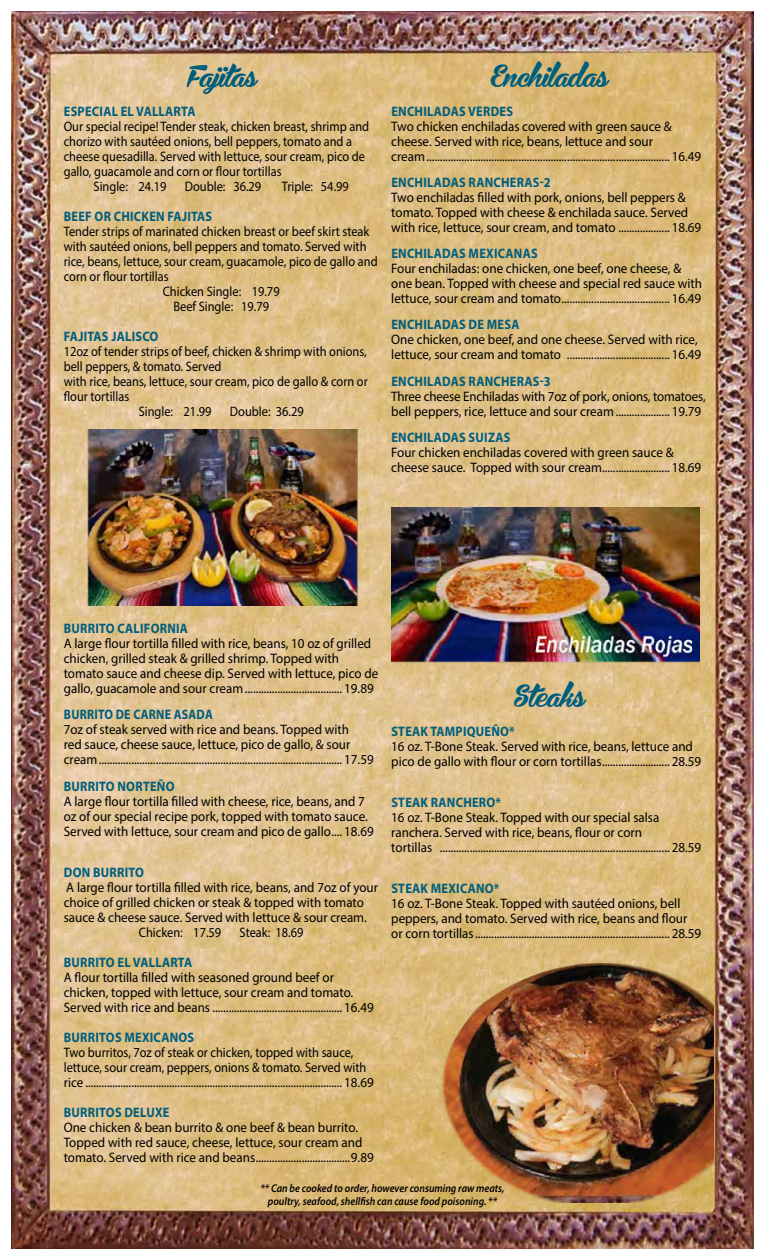
<style>
.page{position:relative;width:765px;height:1260px;background:#fff}
.page>*{position:absolute;margin:0;border:0;box-sizing:border-box;transform-origin:0 0}
.t1{font:27.5px "Bira PERSONALUSEONLY";color:#005e7d}
.t2{font:13.75px/15px "Myriad Pro";color:#000;scale:.95 1}
.t3{font:13.75px/15px "Myriad Pro";color:#000;scale:.9 1}
.t4{font:700 13.75px "Myriad Pro";letter-spacing:.02em;color:#005e7d;scale:.9 1}
.t5{font:13.75px/15px "Myriad Pro";color:#000;scale:.94 1}
.t6{font:700 13.75px "Myriad Pro";letter-spacing:.02em;color:#005e7d;scale:.87 1}
.t7{font:italic 600 11.25px/12.5px "Myriad Pro";color:#000;text-align:center;scale:.9 1}
</style>
<div class="page">
<img style="left:11px;top:11px;width:743px;height:1238px">
<img style="left:75px;top:430px;width:304px;height:176px">
<img style="left:418px;top:964px;width:296px;height:238px">
<img style="left:391px;top:508px;width:308px;height:157px">
<h1 class="t1" style="left:186px;top:56px;width:72px">Fajitas</h1>
<p class="t4" style="left:64px;top:102px;width:148px">ESPECIAL EL VALLARTA</p>
<p class="t3" style="left:64px;top:118px;width:341px">Our special recipe! Tender steak, chicken breast, shrimp and</p>
<p class="t3" style="left:64px;top:133px;width:322px">chorizo with sautéed onions, bell peppers, tomato and a</p>
<p class="t3" style="left:64px;top:148px;width:336px">cheese quesadilla. Served with lettuce, sour cream, pico de</p>
<p class="t3" style="left:64px;top:163px;width:244px">gallo, guacamole and corn or flour tortillas</p>
<p class="t3" style="left:94px;top:178px;width:83px">Single: 24.19</p>
<p class="t3" style="left:185px;top:178px;width:86px">Double: 36.29</p>
<p class="t3" style="left:282px;top:178px;width:76px">Triple: 54.99</p>
<p class="t4" style="left:64px;top:207px;width:166px">BEEF OR CHICKEN FAJITAS</p>
<p class="t3" style="left:64px;top:223px;width:341px">Tender strips of marinated chicken breast or beef skirt steak</p>
<p class="t3" style="left:64px;top:238px;width:338px">with sautéed onions, bell peppers and tomato. Served with</p>
<p class="t3" style="left:64px;top:253px;width:350px">rice, beans, lettuce, sour cream, guacamole, pico de gallo and</p>
<p class="t3" style="left:64px;top:268px;width:118px">corn or flour tortillas</p>
<p class="t3" style="left:163px;top:283px;width:131px">Chicken Single: 19.79</p>
<p class="t3" style="left:173px;top:298px;width:108px">Beef Single: 19.79</p>
<p class="t4" style="left:64px;top:327px;width:107px">FAJITAS JALISCO</p>
<p class="t3" style="left:64px;top:343px;width:338px">12oz of tender strips of beef, chicken &amp; shrimp with onions,</p>
<p class="t3" style="left:64px;top:358px;width:177px">bell peppers, &amp; tomato. Served</p>
<p class="t3" style="left:64px;top:373px;width:339px">with rice, beans, lettuce, sour cream, pico de gallo &amp; corn or</p>
<p class="t3" style="left:64px;top:388px;width:74px">flour tortillas</p>
<p class="t3" style="left:139px;top:403px;width:83px">Single: 21.99</p>
<p class="t3" style="left:230px;top:403px;width:84px">Double: 36.29</p>
<h1 class="t1" style="left:490px;top:56px;width:120px">Enchiladas</h1>
<p class="t4" style="left:391px;top:102px;width:137px">ENCHILADAS VERDES</p>
<p class="t2" style="left:391px;top:118px;width:328px">Two chicken enchiladas covered with green sauce &amp; cheese. Served with rice, beans, lettuce and sour cream.......................................................................................... 16.49</p>
<p class="t4" style="left:391px;top:173px;width:179px">ENCHILADAS RANCHERAS-2</p>
<p class="t2" style="left:391px;top:189px;width:328px">Two enchiladas filled with pork, onions, bell peppers &amp; tomato. Topped with cheese &amp; enchilada sauce. Served with rice, lettuce, sour cream, and tomato ................... 18.69</p>
<p class="t4" style="left:391px;top:244px;width:164px">ENCHILADAS MEXICANAS</p>
<p class="t2" style="left:391px;top:261px;width:329px">Four enchiladas: one chicken, one beef, one cheese, &amp; one bean. Topped with cheese and special red sauce with lettuce, sour cream and tomato........................................ 16.49</p>
<p class="t4" style="left:391px;top:316px;width:144px">ENCHILADAS DE MESA</p>
<p class="t2" style="left:391px;top:332px;width:328px">One chicken, one beef, and one cheese. Served with rice, lettuce, sour cream and tomato ...................................... 16.49</p>
<p class="t4" style="left:391px;top:372px;width:179px">ENCHILADAS RANCHERAS-3</p>
<p class="t5" style="left:391px;top:388px;width:336px">Three cheese Enchiladas with 7oz of pork, onions, tomatoes, bell peppers, rice, lettuce and sour cream.................... 19.79</p>
<p class="t4" style="left:391px;top:428px;width:134px">ENCHILADAS SUIZAS</p>
<p class="t2" style="left:391px;top:444px;width:328px">Four chicken enchiladas covered with green sauce &amp; cheese sauce. Topped with sour cream......................... 18.69</p>
<p class="t4" style="left:64px;top:619px;width:140px">BURRITO CALIFORNIA</p>
<p class="t2" style="left:64px;top:636px;width:333px">A large flour tortilla filled with rice, beans, 10 oz of grilled chicken, grilled steak &amp; grilled shrimp. Topped with tomato sauce and cheese dip. Served with lettuce, pico de gallo, guacamole and sour cream.................................... 19.89</p>
<p class="t6" style="left:64px;top:706px;width:173px">BURRITO DE CARNE ASADA</p>
<p class="t2" style="left:64px;top:722px;width:328px">7oz of steak served with rice and beans. Topped with<br>red sauce, cheese sauce, lettuce, pico de gallo, &amp; sour cream.......................................................................................... 17.59</p>
<p class="t4" style="left:64px;top:777px;width:124px">BURRITO NORTEÑO</p>
<p class="t2" style="left:64px;top:793px;width:328px">A large flour tortilla filled with cheese, rice, beans, and 7 oz of our special recipe pork, topped with tomato sauce.<br>Served with lettuce, sour cream and pico de gallo.... 18.69</p>
<p class="t4" style="left:64px;top:863px;width:91px">DON BURRITO</p>
<p class="t2" style="left:66px;top:879px;width:330px">A large flour tortilla filled with rice, beans, and 7oz of your</p>
<p class="t2" style="left:64px;top:894px;width:318px">choice of grilled chicken or steak &amp; topped with tomato</p>
<p class="t2" style="left:64px;top:910px;width:321px">sauce &amp; cheese sauce. Served with lettuce &amp; sour cream.</p>
<p class="t3" style="left:139px;top:924px;width:93px">Chicken: 17.59</p>
<p class="t3" style="left:240px;top:924px;width:73px">Steak: 18.69</p>
<p class="t4" style="left:64px;top:953px;width:144px">BURRITO EL VALLARTA</p>
<p class="t2" style="left:64px;top:969px;width:328px">A flour tortilla filled with seasoned ground beef or chicken, topped with lettuce, sour cream and tomato.<br>Served with rice and beans ................................................ 16.49</p>
<p class="t4" style="left:64px;top:1028px;width:146px">BURRITOS MEXICANOS</p>
<p class="t3" style="left:64px;top:1044px;width:346px">Two burritos, 7oz of steak or chicken, topped with sauce, lettuce, sour cream, peppers, onions &amp; tomato. Served with rice ............................................................................................... 18.69</p>
<p class="t4" style="left:64px;top:1103px;width:119px">BURRITOS DELUXE</p>
<p class="t2" style="left:64px;top:1119px;width:328px">One chicken &amp; bean burrito &amp; one beef &amp; bean burrito.<br>Topped with red sauce, cheese, lettuce, sour cream and tomato. Served with rice and beans...................................9.89</p>
<h1 class="t1" style="left:513px;top:676px;width:73px">Steaks</h1>
<p class="t4" style="left:391px;top:722px;width:139px">STEAK TAMPIQUEÑO*</p>
<p class="t2" style="left:391px;top:738px;width:328px">16 oz. T-Bone Steak. Served with rice, beans, lettuce and pico de gallo with flour or corn tortillas......................... 28.59</p>
<p class="t4" style="left:391px;top:793px;width:123px">STEAK RANCHERO*</p>
<p class="t2" style="left:391px;top:809px;width:328px">16 oz. T-Bone Steak. Topped with our special salsa ranchera. Served with rice, beans, flour or corn<br>tortillas ..................................................................................... 28.59</p>
<p class="t4" style="left:391px;top:879px;width:122px">STEAK MEXICANO*</p>
<p class="t2" style="left:391px;top:896px;width:328px">16 oz. T-Bone Steak. Topped with sautéed onions, bell peppers, and tomato. Served with rice, beans and flour or corn tortillas........................................................................ 28.59</p>
<p class="t7" style="left:260px;top:1182px;width:273px">** Can be cooked to order, however consuming raw meats, poultry, seafood, shellfish can cause food poisoning. **</p>
</div>
